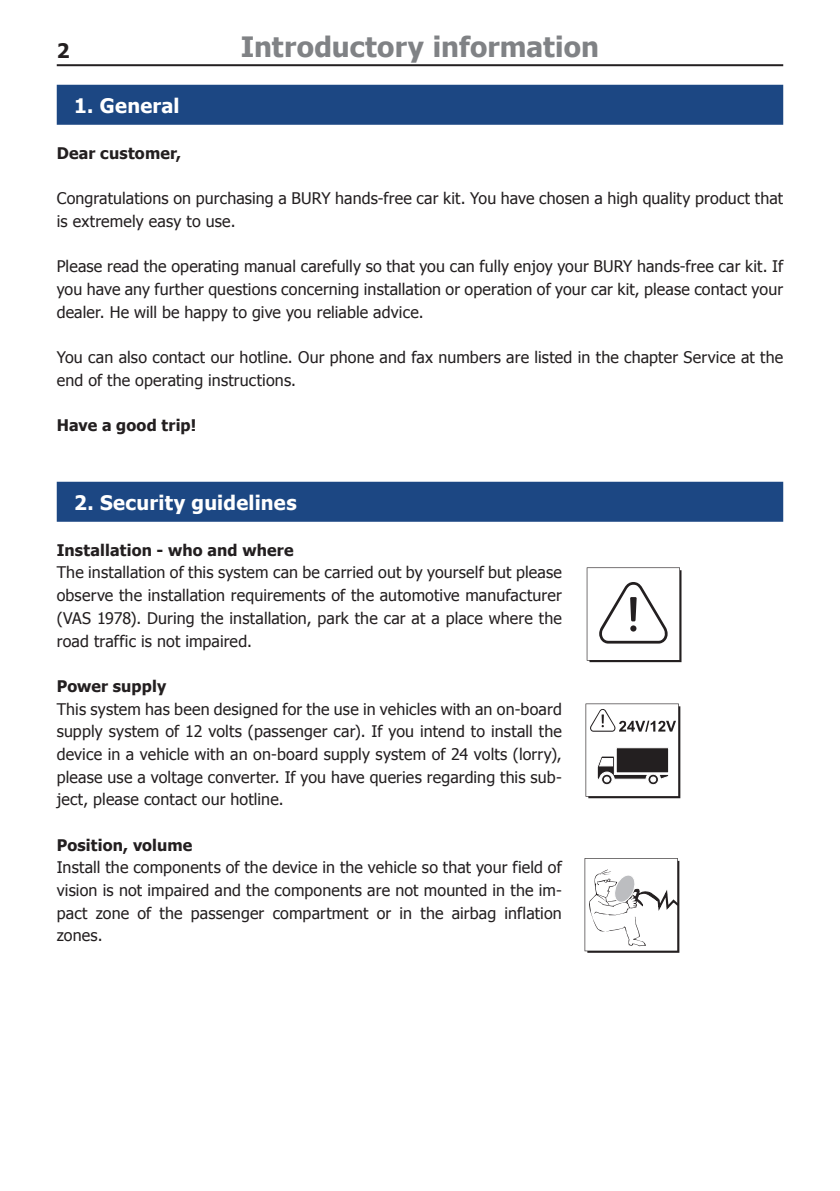
<style>
.page{position:relative;width:840px;height:1191px;background:#fff}
.page>*{position:absolute;margin:0;border:0;box-sizing:border-box;transform-origin:0 0}
.t1{font:700 28px "Tahoma";letter-spacing:.005em;color:#808285}
.t2{font:700 20px "Tahoma";letter-spacing:.01em;color:#fff}
.t3{font:700 20px "Tahoma";color:#231f20}
.t4{font:16px/22.6px "Tahoma";letter-spacing:.01em;color:#231f20;text-align:justify}
.t5{font:700 16px "Tahoma";letter-spacing:.01em;color:#231f20}
</style>
<div class="page">
<hr style="left:57px;top:64px;width:725px;height:2px;background:#231f20">
<svg style="left:584px;top:858px;width:95px;height:94px"></svg>
<svg style="left:585px;top:703px;width:95px;height:95px"></svg>
<div style="left:57px;top:85px;width:725px;height:40px;background:#1c4783"></div>
<div style="left:57px;top:482px;width:725px;height:40px;background:#1c4783"></div>
<svg style="left:586px;top:567px;width:95px;height:95px"></svg>
<p class="t3" style="left:57px;top:37px;width:14px">2</p>
<h1 class="t1" style="left:241px;top:27px;width:359px">Introductory information</h1>
<p class="t2" style="left:74px;top:92px;width:107px">1. General</p>
<p class="t5" style="left:57px;top:142px;width:126px">Dear customer,</p>
<p class="t4" style="left:57px;top:186px;width:727px">Congratulations on purchasing a BURY hands-free car kit. You have chosen a high quality product that is extremely easy to use.</p>
<p class="t4" style="left:57px;top:254px;width:727px">Please read the operating manual carefully so that you can fully enjoy your BURY hands-free car kit. If you have any further questions concerning installation or operation of your car kit, please contact your dealer. He will be happy to give you reliable advice.</p>
<p class="t4" style="left:57px;top:345px;width:727px">You can also contact our hotline. Our phone and fax numbers are listed in the chapter Service at the end of the operating instructions.</p>
<p class="t5" style="left:57px;top:414px;width:141px">Have a good trip!</p>
<p class="t2" style="left:74px;top:489px;width:224px">2. Security guidelines</p>
<p class="t5" style="left:57px;top:539px;width:238px">Installation - who and where</p>
<p class="t4" style="left:57px;top:560px;width:506px">The installation of this system can be carried out by yourself but please observe the installation requirements of the automotive manufacturer (VAS 1978). During the installation, park the car at a place where the road traffic is not impaired.</p>
<p class="t5" style="left:57px;top:675px;width:111px">Power supply</p>
<p class="t4" style="left:57px;top:696px;width:506px">This system has been designed for the use in vehicles with an on-board supply system of 12 volts (passenger car). If you intend to install the device in a vehicle with an on-board supply system of 24 volts (lorry), please use a voltage converter. If you have queries regarding this sub&shy;ject, please contact our hotline.</p>
<p class="t5" style="left:57px;top:833px;width:137px">Position, volume</p>
<p class="t4" style="left:57px;top:855px;width:506px">Install the components of the device in the vehicle so that your field of vision is not impaired and the components are not mounted in the im&shy;pact zone of the passenger compartment or in the airbag inflation zones.</p>
</div>
